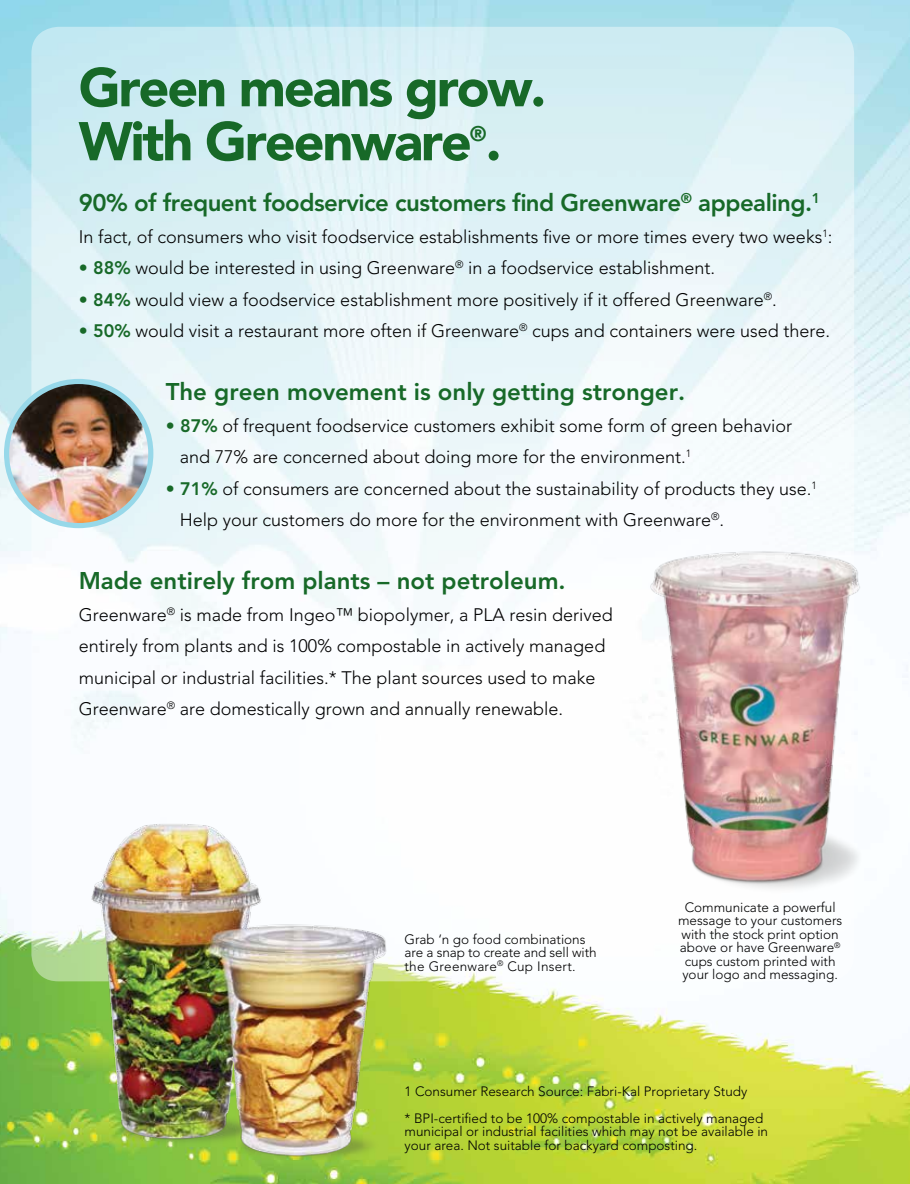
<style>
.page{position:relative;width:910px;height:1184px;background:#fff}
.page>*{position:absolute;margin:0;border:0;box-sizing:border-box;transform-origin:0 0}
.t1{font:900 54px/54px "Avenir";letter-spacing:-.04em;color:#176928}
.t2{font:800 24px "Avenir";color:#176928}
.t3{font:800 24px "Avenir";letter-spacing:-.02em;color:#176928}
.t4{font:900 21px "Avenir";color:#176928}
.t5{font:300 18px/31.5px "Avenir";color:#000}
.t6{font:300 13.5px/13.5px "Avenir";color:#000}
.s1{font-weight:800;color:#176928}
</style>
<div class="page">
<img style="left:0;top:0;width:909px;height:1184px">
<h1 class="t1" style="left:79px;top:60px;width:469px">Green means grow.<br>With Greenware .</h1>
<p class="t4" style="left:469px;top:121px;width:18px">®</p>
<h2 class="t3" style="left:79px;top:189px;width:742px">90% of frequent foodservice customers find Greenware<sup>®</sup> appealing.<sup>1</sup></h2>
<p class="t5" style="left:79px;top:221px;width:755px">In fact, of consumers who visit foodservice establishments five or more times every two weeks<sup>1</sup>:</p>
<p class="t5" style="left:79px;top:252px;width:637px"><span class="s1">• 88%</span> would be interested in using Greenware<sup>®</sup> in a foodservice establishment.</p>
<p class="t5" style="left:79px;top:284px;width:699px"><span class="s1">• 84%</span> would view a foodservice establishment more positively if it offered Greenware<sup>®</sup>.</p>
<p class="t5" style="left:79px;top:315px;width:753px"><span class="s1">• 50%</span> would visit a restaurant more often if Greenware<sup>®</sup> cups and containers were used there.</p>
<h2 class="t2" style="left:166px;top:378px;width:521px">The green movement is only getting stronger.</h2>
<p class="t5" style="left:180px;top:410px;width:613px;text-indent:-14px"><span class="s1">• 87%</span> of frequent foodservice customers exhibit some form of green behavior and 77% are concerned about doing more for the environment.<sup>1</sup></p>
<p class="t5" style="left:180px;top:473px;width:638px;text-indent:-14px"><span class="s1">• 71%</span> of consumers are concerned about the sustainability of products they use.<sup>1<br></sup>Help your customers do more for the environment with Greenware<sup>®</sup>.</p>
<h2 class="t2" style="left:79px;top:567px;width:488px">Made entirely from plants – not petroleum.</h2>
<p class="t5" style="left:79px;top:599px;width:535px">Greenware<sup>®</sup> is made from Ingeo™ biopolymer, a PLA resin derived entirely from plants and is 100% compostable in actively managed municipal or industrial facilities.* The plant sources used to make Greenware<sup>®</sup> are domestically grown and annually renewable.</p>
<p class="t6" style="left:404px;top:933px;width:193px">Grab ‘n go food combinations are a snap to create and sell with the Greenware<sup>®</sup> Cup Insert.</p>
<p class="t6" style="left:678px;top:900px;width:166px;text-align:center">Communicate a powerful message to your customers with the stock print option above or have Greenware<sup>® </sup>cups custom printed with your logo and messaging.</p>
<p class="t6" style="left:404px;top:1078px;width:360px;line-height:27px">1 Consumer Research Source: Fabri-Kal Proprietary Study<br>* BPI-certified to be 100% compostable in actively managed</p>
<p class="t6" style="left:404px;top:1125px;width:365px">municipal or industrial facilities which may not be available in your area. Not suitable for backyard composting.</p>
</div>
